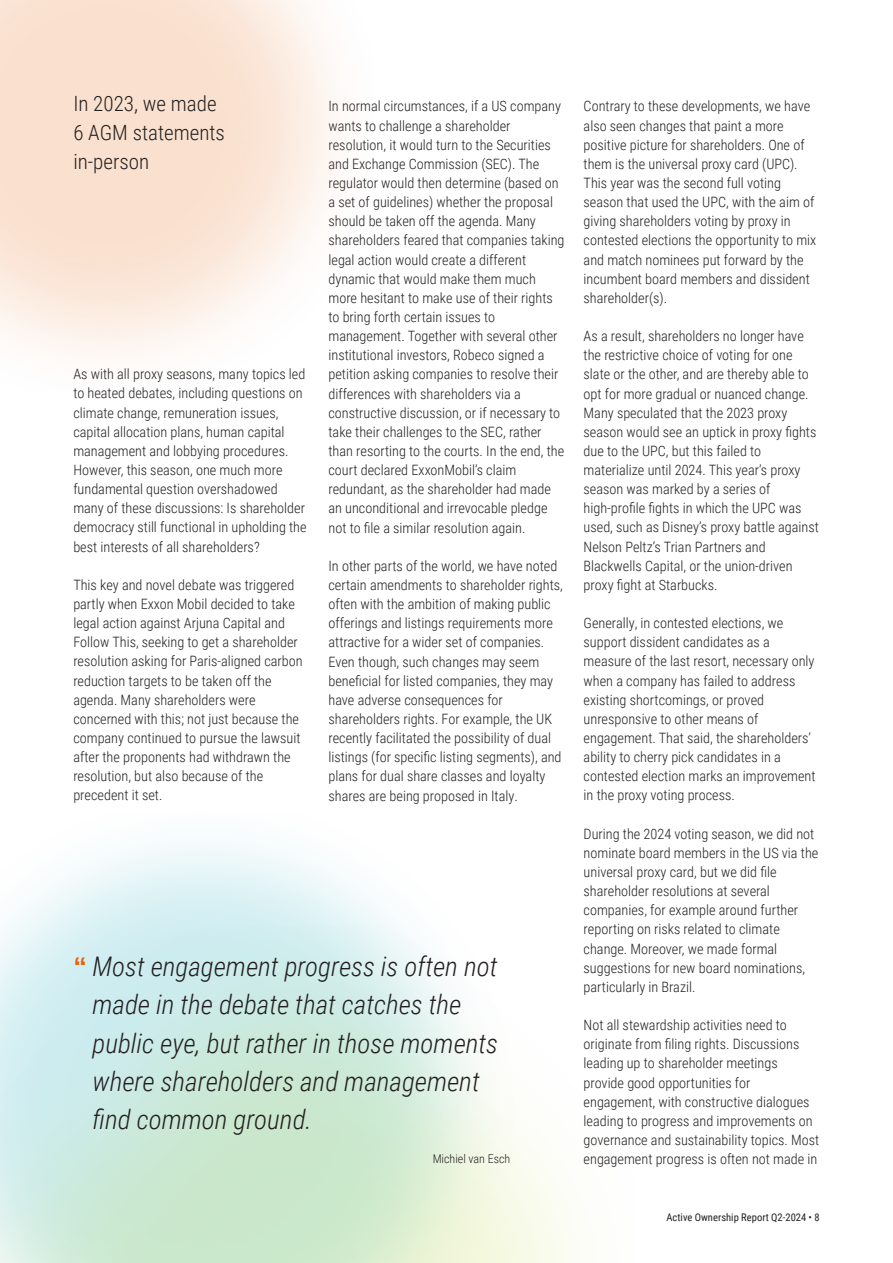
<style>
.page{position:relative;width:893px;height:1263px;background:#fff}
.page>*{position:absolute;margin:0;border:0;box-sizing:border-box;transform-origin:0 0}
.Quote__medium{font:italic 300 27px/38.2px "Roboto Condensed";color:#231f20}
.Inleidende_tekst{font:300 21px/28.7px "Roboto Condensed";color:#231f20}
.Leestekst{font:300 14.25px/19.2px "Roboto Condensed";color:#231f20}
.Figuur_Source{font:300 12px "Roboto Condensed";color:#231f20}
.t1{font:10.5px "Roboto Condensed";letter-spacing:.005em;color:#231f20}
.s1{font-family:"Ramabhadra";font-weight:400;font-style:normal;color:#e76408}
</style>
<div class="page">
<p class="Inleidende_tekst" style="left:73px;top:89px;width:153px">In 2023, we made<br>6 AGM statements in-person</p>
<p class="Leestekst" style="left:73px;top:364px;width:235px">As with all proxy seasons, many topics led to heated debates, including questions on climate change, remuneration issues, capital allocation plans, human capital management and lobbying procedures.<br>However, this season, one much more fundamental question overshadowed many of these discussions: Is shareholder democracy still functional in upholding the best interests of all shareholders?</p>
<p class="Leestekst" style="left:73px;top:575px;width:231px">This key and novel debate was triggered partly when Exxon Mobil decided to take legal action against Arjuna Capital and Follow This, seeking to get a shareholder resolution asking for Paris-aligned carbon reduction targets to be taken off the agenda. Many shareholders were concerned with this; not just because the company continued to pursue the lawsuit after the proponents had withdrawn the resolution, but also because of the precedent it set.</p>
<p class="Leestekst" style="left:328px;top:96px;width:237px">In normal circumstances, if a US company wants to challenge a shareholder resolution, it would turn to the Securities and Exchange Commission (SEC). The regulator would then determine (based on a set of guidelines) whether the proposal should be taken off the agenda. Many shareholders feared that companies taking legal action would create a different dynamic that would make them much more hesitant to make use of their rights to bring forth certain issues to management. Together with several other institutional investors, Robeco signed a petition asking companies to resolve their differences with shareholders via a constructive discussion, or if necessary to take their challenges to the SEC, rather than resorting to the courts. In the end, the court declared ExxonMobil’s claim redundant, as the shareholder had made an unconditional and irrevocable pledge not to file a similar resolution again.</p>
<p class="Leestekst" style="left:328px;top:556px;width:236px">In other parts of the world, we have noted certain amendments to shareholder rights, often with the ambition of making public offerings and listings requirements more attractive for a wider set of companies.<br>Even though, such changes may seem beneficial for listed companies, they may have adverse consequences for shareholders rights. For example, the UK recently facilitated the possibility of dual listings (for specific listing segments), and plans for dual share classes and loyalty shares are being proposed in Italy.</p>
<p class="Quote__medium" style="left:92px;top:946px;width:407px;text-indent:-19px"><span class="s1">“</span> Most engagement progress is often not made in the debate that catches the public eye, but rather in those moments where shareholders and management find common ground.</p>
<p class="Figuur_Source" style="left:433px;top:1151px;width:79px">Michiel van Esch</p>
<p class="Leestekst" style="left:584px;top:96px;width:234px">Contrary to these developments, we have also seen changes that paint a more positive picture for shareholders. One of them is the universal proxy card (UPC).<br>This year was the second full voting season that used the UPC, with the aim of giving shareholders voting by proxy in contested elections the opportunity to mix and match nominees put forward by the incumbent board members and dissident shareholder(s).</p>
<p class="Leestekst" style="left:584px;top:326px;width:237px">As a result, shareholders no longer have the restrictive choice of voting for one slate or the other, and are thereby able to opt for more gradual or nuanced change.<br>Many speculated that the 2023 proxy season would see an uptick in proxy fights due to the UPC, but this failed to materialize until 2024. This year’s proxy season was marked by a series of high-profile fights in which the UPC was used, such as Disney’s proxy battle against Nelson Peltz’s Trian Partners and Blackwells Capital, or the union-driven proxy fight at Starbucks.</p>
<p class="Leestekst" style="left:584px;top:613px;width:233px">Generally, in contested elections, we support dissident candidates as a measure of the last resort, necessary only when a company has failed to address existing shortcomings, or proved unresponsive to other means of engagement. That said, the shareholders’ ability to cherry pick candidates in a contested election marks an improvement in the proxy voting process.</p>
<p class="Leestekst" style="left:584px;top:823px;width:236px">During the 2024 voting season, we did not nominate board members in the US via the universal proxy card, but we did file shareholder resolutions at several companies, for example around further reporting on risks related to climate change. Moreover, we made formal suggestions for new board nominations, particularly in Brazil.</p>
<p class="Leestekst" style="left:584px;top:1015px;width:237px">Not all stewardship activities need to originate from filing rights. Discussions leading up to shareholder meetings provide good opportunities for engagement, with constructive dialogues leading to progress and improvements on governance and sustainability topics. Most engagement progress is often not made in</p>
<p class="t1" style="left:666px;top:1210px;width:155px">Active Ownership Report Q2-2024 • 8</p>
</div>
